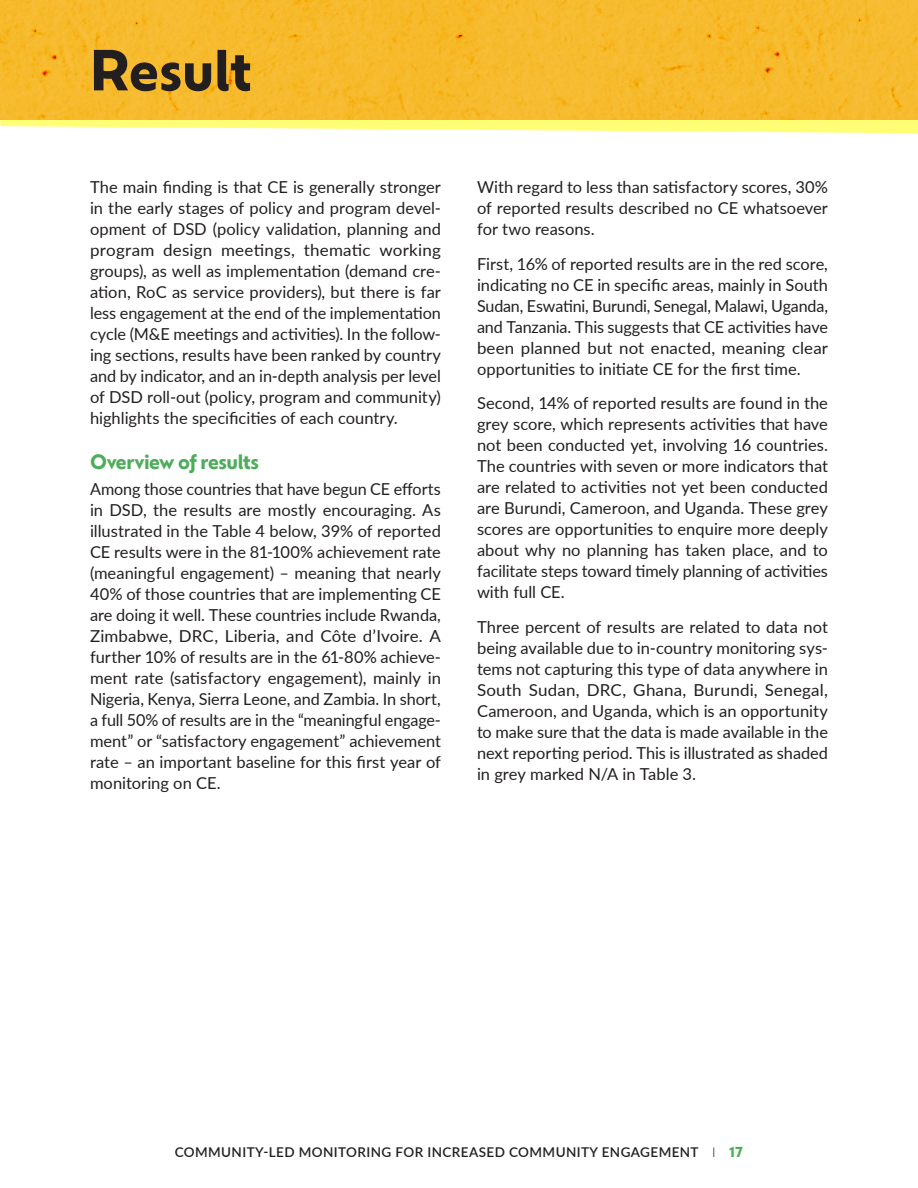
<style>
.page{position:relative;width:918px;height:1188px;background:#fff}
.page>*{position:absolute;margin:0;border:0;box-sizing:border-box;transform-origin:0 0}
.t1{font:700 54px "Ofelia Display";color:#231f20}
.t2{font:700 19.5px "Ofelia Display";letter-spacing:-.02em;color:#4eac5b}
.t3{font:16.5px/21px "Lato";color:#231f20;text-align:justify}
.t4{font:600 13.5px "Lato";letter-spacing:.03em;color:#231f20}
.s1{font-weight:300}
.s2{font-family:"Ofelia Display";font-weight:700;color:#4eac5b}
</style>
<div class="page">
<svg style="left:0;top:119px;width:918px;height:14px;fill:#fffe75"></svg>
<img style="left:0;top:0;width:918px;height:119px">
<h1 class="t1" style="left:90px;top:48px;width:163px">Result</h1>
<p class="t3" style="left:90px;top:176px;width:353px">The main finding is that CE is generally stronger in the early stages of policy and program devel&shy;opment of DSD (policy validation, planning and program design meetings, thematic working groups), as well as implementation (demand cre&shy;ation, RoC as service providers), but there is far less engagement at the end of the implementation cycle (M&amp;E meetings and activities). In the follow&shy;ing sections, results have been ranked by country and by indicator, and an in-depth analysis per level of DSD roll-out (policy, program and community) highlights the specificities of each country.</p>
<p class="t2" style="left:90px;top:454px;width:171px">Overview of results</p>
<p class="t3" style="left:90px;top:478px;width:353px">Among those countries that have begun CE efforts in DSD, the results are mostly encouraging. As illustrated in the Table 4 below, 39% of reported CE results were in the 81-100% achievement rate (meaningful engagement) – meaning that nearly 40% of those countries that are implementing CE are doing it well. These countries include Rwanda, Zimbabwe, DRC, Liberia, and Côte d’Ivoire. A further 10% of results are in the 61-80% achieve&shy;ment rate (satisfactory engagement), mainly in Nigeria, Kenya, Sierra Leone, and Zambia. In short, a full 50% of results are in the “meaningful engage&shy;ment” or “satisfactory engagement” achievement rate – an important baseline for this first year of monitoring on CE.</p>
<p class="t3" style="left:477px;top:176px;width:353px">With regard to less than satisfactory scores, 30% of reported results described no CE whatsoever for two reasons.</p>
<p class="t3" style="left:477px;top:253px;width:353px">First, 16% of reported results are in the red score, indicating no CE in specific areas, mainly in South Sudan, Eswatini, Burundi, Senegal, Malawi, Uganda, and Tanzania. This suggests that CE activities have been planned but not enacted, meaning clear opportunities to initiate CE for the first time.</p>
<p class="t3" style="left:477px;top:392px;width:353px">Second, 14% of reported results are found in the grey score, which represents activities that have not been conducted yet, involving 16 countries.<br>The countries with seven or more indicators that are related to activities not yet been conducted are Burundi, Cameroon, and Uganda. These grey scores are opportunities to enquire more deeply about why no planning has taken place, and to facilitate steps toward timely planning of activities with full CE.</p>
<p class="t3" style="left:477px;top:616px;width:353px">Three percent of results are related to data not being available due to in-country monitoring sys&shy;tems not capturing this type of data anywhere in South Sudan, DRC, Ghana, Burundi, Senegal, Cameroon, and Uganda, which is an opportunity to make sure that the data is made available in the next reporting period. This is illustrated as shaded in grey marked N/A in Table 3.</p>
<p class="t4" style="left:175px;top:1142px;width:570px">COMMUNITY-LED MONITORING FOR INCREASED COMMUNITY ENGAGEMENT <span class="s1">I</span> <span class="s2">17</span></p>
</div>
